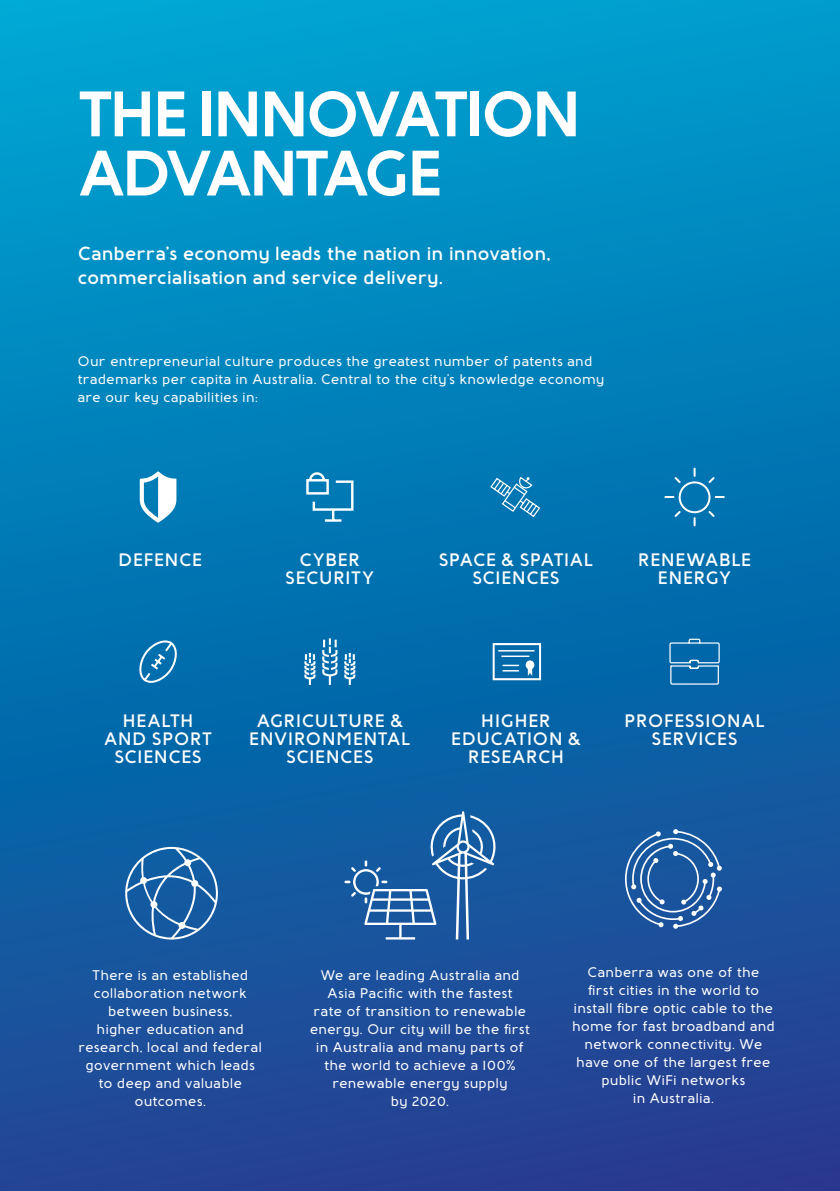
<style>
.page{position:relative;width:840px;height:1191px;background:#fff}
.page>*{position:absolute;margin:0;border:0;box-sizing:border-box;transform-origin:0 0}
.t1{font:700 64px/59.2px "Baufra";letter-spacing:-.095em;color:#fff}
.t2{font:600 19px/24.4px "Baufra";letter-spacing:-.01em;color:#fff}
.t3{font:600 18px/18px "Baufra";letter-spacing:.005em;color:#fff;text-align:center}
.t4{font:600 14px/18px "Baufra";color:#fff;text-align:center}
</style>
<div class="page">
<div style="left:0;top:0;width:839px;height:1191px;background:linear-gradient(to bottom,#00a2d0,#1e3e8f)"></div>
<svg style="left:304px;top:638px;width:51px;height:47px"></svg>
<svg style="left:305px;top:471px;width:49px;height:52px"></svg>
<svg style="left:140px;top:471px;width:36px;height:51px"></svg>
<svg style="left:135px;top:638px;width:46px;height:47px"></svg>
<svg style="left:668px;top:638px;width:52px;height:47px"></svg>
<svg style="left:663px;top:466px;width:62px;height:61px"></svg>
<svg style="left:489px;top:476px;width:51px;height:42px"></svg>
<svg style="left:492px;top:643px;width:48px;height:37px"></svg>
<svg style="left:344px;top:811px;width:153px;height:131px"></svg>
<svg style="left:624px;top:829px;width:97px;height:99px"></svg>
<svg style="left:125px;top:847px;width:93px;height:92px"></svg>
<h1 class="t1" style="left:77px;top:81px;width:507px">THE INNOVATION<br>ADVANTAGE</h1>
<h2 class="t2" style="left:77px;top:240px;width:474px">Canberra’s economy leads the nation in innovation, commercialisation and service delivery.</h2>
<p class="t4" style="left:77px;top:351px;width:527px;text-align:left">Our entrepreneurial culture produces the greatest number of patents and trademarks per capita in Australia. Central to the city’s knowledge economy are our key capabilities in:</p>
<p class="t3" style="left:118px;top:549px;width:85px">DEFENCE</p>
<p class="t3" style="left:285px;top:549px;width:91px">CYBER<br>SECURITY</p>
<p class="t3" style="left:438px;top:549px;width:156px">SPACE &amp; SPATIAL<br>SCIENCES</p>
<p class="t3" style="left:637px;top:549px;width:115px">RENEWABLE<br>ENERGY</p>
<p class="t3" style="left:104px;top:710px;width:110px">HEALTH<br>AND SPORT<br>SCIENCES</p>
<p class="t3" style="left:624px;top:710px;width:142px">PROFESSIONAL<br>SERVICES</p>
<p class="t3" style="left:249px;top:710px;width:163px">AGRICULTURE &amp;<br>ENVIRONMENTAL<br>SCIENCES</p>
<p class="t3" style="left:450px;top:710px;width:132px">HIGHER<br>EDUCATION &amp;<br>RESEARCH</p>
<p class="t4" style="left:79px;top:965px;width:185px">There is an established collaboration network between business,<br>higher education and research, local and federal government which leads to deep and valuable outcomes.</p>
<p class="t4" style="left:571px;top:963px;width:204px">Canberra was one of the<br>first cities in the world to install fibre optic cable to the home for fast broadband and network connectivity. We have one of the largest free public WiFi networks<br>in Australia.</p>
<p class="t4" style="left:309px;top:965px;width:222px">We are leading Australia and<br>Asia Pacific with the fastest<br>rate of transition to renewable energy. Our city will be the first in Australia and many parts of the world to achieve a 100% renewable energy supply<br>by 2020.</p>
</div>
